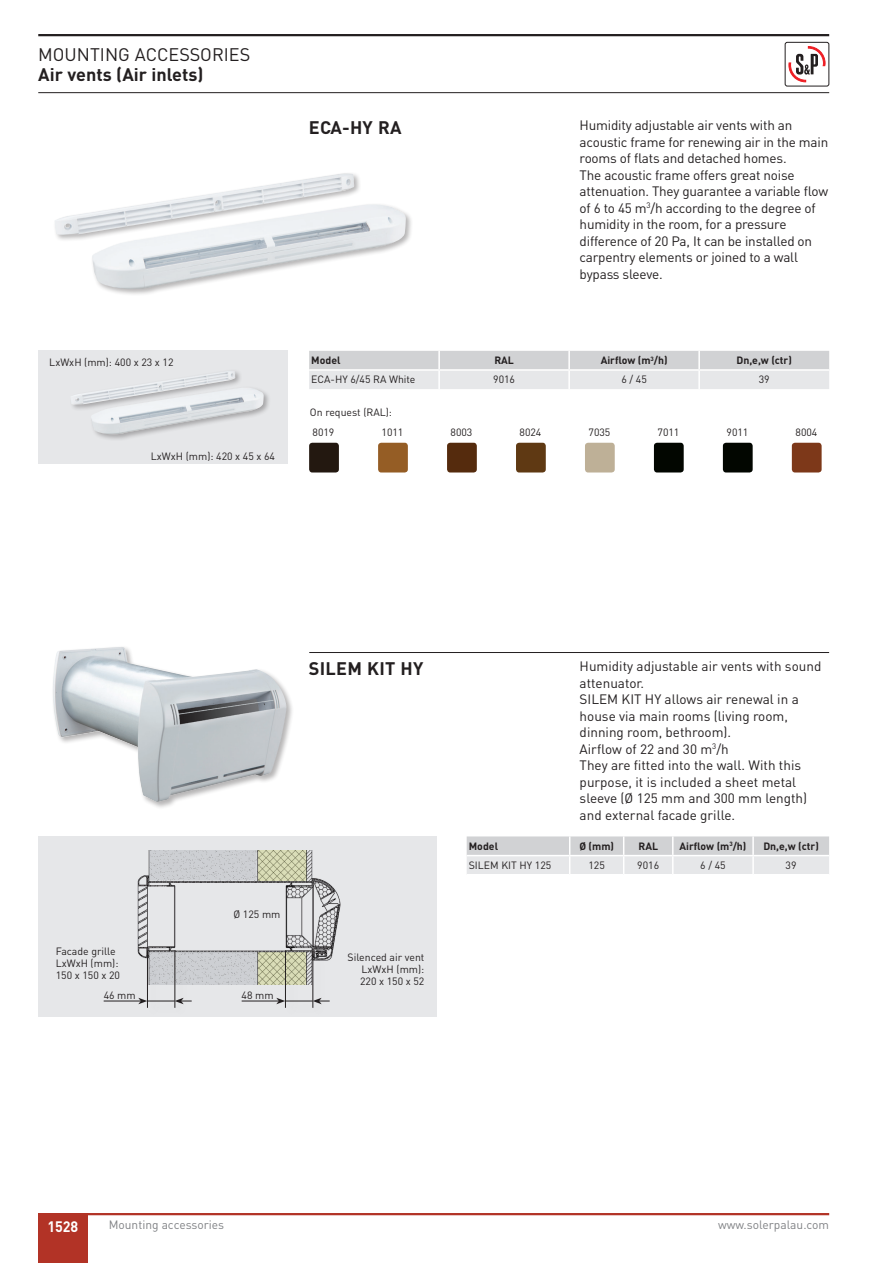
<style>
.page{position:relative;width:893px;height:1263px;background:#fff}
.page>*{position:absolute;margin:0;border:0;box-sizing:border-box;transform-origin:0 0}
.t1{font:700 18px "DIN";color:#231f20}
.t2{font:18px "DIN";color:#231f20}
.t3{font:700 15px "DIN";color:#fff;scale:.95 1}
.t4{font:13.5px/16.5px "DIN";letter-spacing:-.015em;color:#231f20}
.t5{font:12px "DIN";color:#808285}
.t6{font:10.5px/12px "DIN";color:#231f20}
.t7{font:700 10.5px "DIN";color:#231f20}
</style>
<div class="page">
<div style="left:38px;top:1214px;width:49px;height:49px;background:#b23326"></div>
<hr style="left:38px;top:34px;width:791px;height:2px;background:#231f20">
<hr style="left:38px;top:92px;width:791px;height:1px;background:#231f20">
<svg style="left:788px;top:47px;width:38px;height:36px"></svg>
<div style="left:785px;top:42px;width:44px;height:44px;border:1px solid #231f20;border-radius:2px"></div>
<hr style="left:38px;top:1213px;width:791px;height:2px;background:#b23326">
<hr style="left:309px;top:652px;width:520px;height:1px;background:#231f20">
<div style="left:51px;top:645px;width:243px;height:164px;background:#231f20;opacity:.33"></div>
<img style="left:53px;top:647px;width:234px;height:155px">
<div style="left:53px;top:172px;width:360px;height:125px;background:#231f20;opacity:.33"></div>
<img style="left:54px;top:173px;width:352px;height:116px">
<svg style="left:309px;top:351px;width:520px;height:38px;background:#dddee0"></svg>
<div style="left:309px;top:443px;width:30px;height:29px;background:#231810;border-radius:3px"></div>
<div style="left:378px;top:443px;width:30px;height:29px;background:#955d25;border-radius:3px"></div>
<div style="left:447px;top:443px;width:30px;height:29px;background:#552b0d;border-radius:3px"></div>
<div style="left:516px;top:443px;width:30px;height:29px;background:#5f3913;border-radius:3px"></div>
<div style="left:585px;top:443px;width:30px;height:29px;background:#beb097;border-radius:3px"></div>
<div style="left:654px;top:443px;width:30px;height:29px;background:#020600;border-radius:3px"></div>
<div style="left:723px;top:443px;width:30px;height:29px;background:#020600;border-radius:3px"></div>
<div style="left:792px;top:443px;width:30px;height:29px;background:#7d3819;border-radius:3px"></div>
<div style="left:38px;top:351px;width:250px;height:113px;background:#e6e7e9"></div>
<div style="left:69px;top:369px;width:202px;height:73px;background:#231f20;opacity:.33"></div>
<img style="left:70px;top:371px;width:194px;height:63px">
<svg style="left:467px;top:836px;width:362px;height:38px;background:#dddee0"></svg>
<div style="left:38px;top:836px;width:399px;height:181px;background:#e6e7e9"></div>
<img style="left:137px;top:850px;width:203px;height:134px">
<div style="left:144px;top:949px;width:19px;height:71px;background:#231f20;opacity:.33"></div>
<hr style="left:147px;top:950px;width:1px;height:58px;background:#231f20">
<div style="left:171px;top:949px;width:19px;height:71px;background:#231f20;opacity:.33"></div>
<hr style="left:175px;top:950px;width:1px;height:58px;background:#231f20">
<div style="left:147px;top:997px;width:41px;height:19px;background:#e5e6e8"></div>
<hr style="left:104px;top:1001px;width:37px;height:1px;background:#231f20">
<svg style="left:138px;top:998px;width:54px;height:6px"></svg>
<div style="left:282px;top:949px;width:19px;height:71px;background:#231f20;opacity:.33"></div>
<hr style="left:285px;top:950px;width:1px;height:58px;background:#231f20">
<div style="left:309px;top:949px;width:19px;height:71px;background:#231f20;opacity:.33"></div>
<hr style="left:313px;top:950px;width:1px;height:58px;background:#231f20">
<div style="left:285px;top:997px;width:41px;height:19px;background:#e5e6e8"></div>
<hr style="left:242px;top:1001px;width:37px;height:1px;background:#231f20">
<svg style="left:276px;top:998px;width:54px;height:6px"></svg>
<h1 class="t2" style="left:38px;top:43px;width:214px">MOUNTING ACCESSORIES</h1>
<h1 class="t1" style="left:38px;top:62px;width:167px">Air vents (Air inlets)</h1>
<p class="t6" style="left:49px;top:355px;width:126px">LxWxH (mm): 400 x 23 x 12</p>
<p class="t6" style="left:151px;top:450px;width:126px">LxWxH (mm): 420 x 45 x 64</p>
<h1 class="t1" style="left:309px;top:116px;width:94px">ECA-HY RA</h1>
<p class="t4" style="left:580px;top:117px;width:250px">Humidity adjustable air vents with an acoustic frame for renewing air in the main rooms of flats and detached homes.<br>The acoustic frame offers great noise attenuation. They guarantee a variable flow of 6 to 45 m<sup>3</sup>/h according to the degree of humidity in the room, for a pressure difference of 20 Pa, It can be installed on carpentry elements or joined to a wall bypass sleeve.</p>
<p class="t7" style="left:311px;top:353px;width:31px">Model</p>
<p class="t7" style="left:494px;top:353px;width:21px">RAL</p>
<p class="t7" style="left:601px;top:353px;width:68px">Airflow (m<sup>3</sup>/h)</p>
<p class="t7" style="left:736px;top:353px;width:57px">Dn,e,w (ctr)</p>
<p class="t6" style="left:311px;top:373px;width:106px">ECA-HY 6/45 RA White</p>
<p class="t6" style="left:493px;top:373px;width:23px">9016</p>
<p class="t6" style="left:621px;top:373px;width:27px">6 / 45</p>
<p class="t6" style="left:759px;top:373px;width:12px">39</p>
<p class="t6" style="left:310px;top:402px;width:84px;line-height:19.5px">On request (RAL):<br>8019</p>
<p class="t6" style="left:381px;top:425px;width:23px">1011</p>
<p class="t6" style="left:450px;top:425px;width:23px">8003</p>
<p class="t6" style="left:519px;top:425px;width:23px">8024</p>
<p class="t6" style="left:588px;top:425px;width:23px">7035</p>
<p class="t6" style="left:657px;top:425px;width:23px">7011</p>
<p class="t6" style="left:726px;top:425px;width:23px">9011</p>
<p class="t6" style="left:795px;top:425px;width:23px">8004</p>
<h1 class="t1" style="left:309px;top:657px;width:116px">SILEM KIT HY</h1>
<p class="t6" style="left:233px;top:908px;width:48px">Ø 125 mm</p>
<p class="t4" style="left:580px;top:658px;width:243px">Humidity adjustable air vents with sound attenuator.<br>SILEM KIT HY allows air renewal in a house via main rooms (living room, dinning room, bethroom).<br>Airflow of 22 and 30 m<sup>3</sup>/h<br>They are fitted into the wall. With this purpose, it is included a sheet metal sleeve (Ø 125 mm and 300 mm length) and external facade grille.</p>
<p class="t7" style="left:469px;top:839px;width:31px">Model</p>
<p class="t7" style="left:579px;top:839px;width:36px">Ø (mm)</p>
<p class="t7" style="left:638px;top:839px;width:21px">RAL</p>
<p class="t7" style="left:679px;top:839px;width:68px">Airflow (m<sup>3</sup>/h)</p>
<p class="t7" style="left:763px;top:839px;width:57px">Dn,e,w (ctr)</p>
<p class="t6" style="left:469px;top:859px;width:84px">SILEM KIT HY 125</p>
<p class="t6" style="left:588px;top:859px;width:18px">125</p>
<p class="t6" style="left:637px;top:859px;width:23px">9016</p>
<p class="t6" style="left:700px;top:859px;width:27px">6 / 45</p>
<p class="t6" style="left:786px;top:859px;width:12px">39</p>
<p class="t6" style="left:56px;top:945px;width:66px">Facade grille<br>LxWxH (mm):<br>150 x 150 x 20</p>
<p class="t6" style="left:360px;top:950px;width:66px;text-align:justify;text-indent:-12px">Silenced air vent LxWxH (mm):<br>220 x 150 x 52</p>
<p class="t6" style="left:104px;top:989px;width:34px">46 mm</p>
<p class="t6" style="left:242px;top:989px;width:34px">48 mm</p>
<p class="t3" style="left:47px;top:1217px;width:34px">1528</p>
<p class="t5" style="left:109px;top:1217px;width:117px">Mounting accessories</p>
<p class="t5" style="left:718px;top:1217px;width:112px">www.solerpalau.com</p>
</div>
